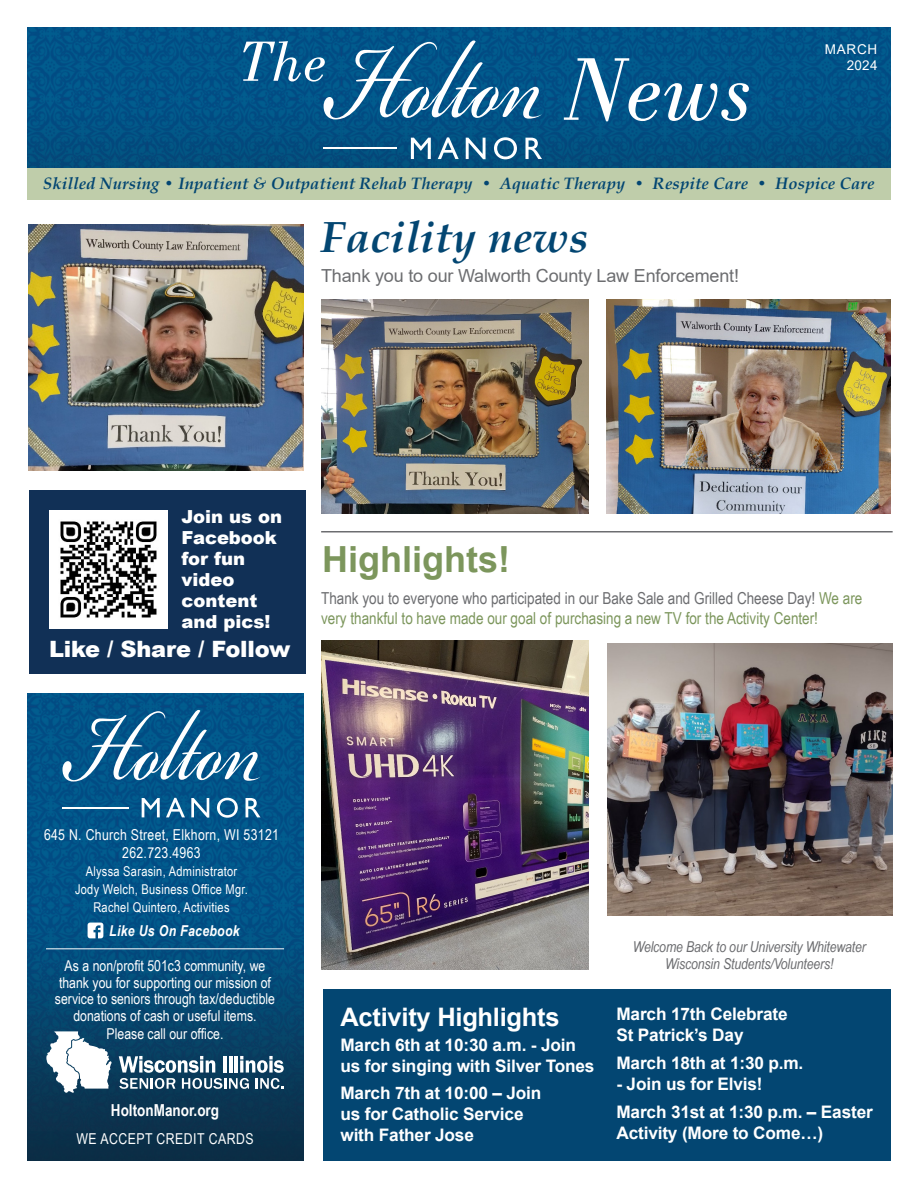
<style>
.page{position:relative;width:918px;height:1188px;background:#fff}
.page>*{position:absolute;margin:0;border:0;box-sizing:border-box;transform-origin:0 0}
.t1{font:italic 94.35px "Bodoni BT";color:#fff}
.t2{font:italic 60px "Bodoni BT";color:#fff}
.t3{font:italic 700 43.5px "Book Antiqua";letter-spacing:.01em;color:#034672}
.t4{font:700 36px "Arial";color:#7c965c}
.t5{font:700 25.5px "Arial";letter-spacing:-.01em;color:#fff}
.t6{font:900 22.5px "Arial";letter-spacing:-.01em;color:#fff}
.t7{font:900 18px/21px "Arial";color:#fff}
.t8{font:18px "Arial";letter-spacing:-.01em;color:#6c6d70}
.t9{font:700 17.25px/21px "Arial";letter-spacing:-.01em;color:#fff}
.t10{font:16.5px/19.5px "Arial Narrow";color:#7c965c}
.t11{font:italic 700 16.5px "Book Antiqua";letter-spacing:.01em;color:#034672}
.t12{font:700 16.5px "Arial Narrow";color:#fff}
.t13{font:15px/16.5px "Arial Narrow";color:#fff;text-align:center}
.text_1{font:italic 15px/16.5px "Arial Narrow";letter-spacing:-.01em;color:#6c6d70;text-align:center}
.t14{font:15px "Arial Narrow";letter-spacing:.02em;color:#fff}
.t15{font:15px "Arial Narrow";letter-spacing:.03em;color:#fff}
.t16{font:italic 700 15px "Arial Narrow";letter-spacing:.02em;color:#fff}
.t17{font:13.5px/18px "Arial Narrow";letter-spacing:.02em;color:#fff;text-align:center}
.t18{font:13.5px/16.5px "Arial";letter-spacing:.055em;color:#fff;text-align:right}
.s1{color:#6c6d70}
</style>
<div class="page">
<div style="left:27px;top:168px;width:864px;height:31px;background:#bfcdaa"></div>
<img style="left:27px;top:28px;width:864px;height:140px">
<svg style="left:324px;top:40px;width:218px;height:79px;background:#32749f"></svg>
<svg style="left:411px;top:138px;width:20px;height:21px"></svg>
<svg style="left:438px;top:137px;width:21px;height:22px"></svg>
<svg style="left:466px;top:138px;width:20px;height:21px"></svg>
<svg style="left:494px;top:137px;width:23px;height:22px"></svg>
<svg style="left:525px;top:138px;width:17px;height:21px"></svg>
<hr style="left:324px;top:148px;width:73px;height:1px;background:#fff">
<img style="left:27px;top:693px;width:276px;height:468px">
<hr style="left:46px;top:948px;width:238px;height:1px;background:#fff">
<svg style="left:88px;top:923px;width:15px;height:15px"></svg>
<svg style="left:119px;top:1056px;width:165px;height:33px"></svg>
<svg style="left:46px;top:1031px;width:66px;height:62px"></svg>
<svg style="left:62px;top:710px;width:199px;height:72px;background:#32749f"></svg>
<svg style="left:142px;top:798px;width:18px;height:19px"></svg>
<svg style="left:166px;top:798px;width:19px;height:19px"></svg>
<svg style="left:191px;top:798px;width:18px;height:20px"></svg>
<svg style="left:217px;top:798px;width:21px;height:20px"></svg>
<svg style="left:246px;top:798px;width:15px;height:19px"></svg>
<hr style="left:63px;top:807px;width:66px;height:1px;background:#fff">
<div style="left:29px;top:491px;width:276px;height:183px;background:#113056"></div>
<img style="left:49px;top:510px;width:118px;height:118px">
<hr style="left:321px;top:531px;width:572px;height:2px;background:#6c6d70">
<img style="left:29px;top:225px;width:274px;height:245px">
<img style="left:321px;top:299px;width:268px;height:215px">
<img style="left:606px;top:299px;width:285px;height:215px">
<div style="left:324px;top:989px;width:567px;height:172px;background:#034672"></div>
<img style="left:607px;top:643px;width:286px;height:273px">
<img style="left:321px;top:641px;width:268px;height:329px">
<p class="t2" style="left:240px;top:25px;width:90px">The</p>
<p class="t1" style="left:566px;top:32px;width:190px">News</p>
<p class="t18" style="left:825px;top:41px;width:54px">MARCH<br>2024</p>
<p class="t11" style="left:43px;top:172px;width:833px">Skilled Nursing • Inpatient &amp; Outpatient Rehab Therapy • Aquatic Therapy • Respite Care • Hospice Care</p>
<p class="t3" style="left:321px;top:207px;width:269px">Facility news</p>
<p class="t8" style="left:321px;top:263px;width:419px">Thank you to our Walworth County Law Enforcement!</p>
<p class="t7" style="left:182px;top:505px;width:102px">Join us on<br>Facebook for fun video content and pics!</p>
<p class="t6" style="left:49px;top:632px;width:243px">Like / Share / Follow</p>
<p class="t4" style="left:322px;top:534px;width:189px">Highlights!</p>
<p class="t10" style="left:321px;top:588px;width:543px"><span class="s1">Thank you to everyone who participated in our Bake Sale and Grilled Cheese Day!</span> We are very thankful to have made our goal of purchasing a new TV for the Activity Center!</p>
<p class="t14" style="left:44px;top:824px;width:236px">645 N. Church Street, Elkhorn, WI 53121</p>
<p class="t14" style="left:122px;top:842px;width:80px">262.723.4963</p>
<p class="t17" style="left:75px;top:862px;width:174px">Alyssa Sarasin, Administrator<br>Jody Welch, Business Office Mgr.<br>Rachel Quintero, Activities</p>
<p class="t16" style="left:109px;top:919px;width:132px">Like Us On Facebook</p>
<p class="t13" style="left:55px;top:957px;width:222px">As a non/profit 501c3 community, we thank you for supporting our mission of service to seniors through tax/deductible donations of cash or useful items.</p>
<p class="t13" style="left:107px;top:1025px;width:118px">Please call our office.</p>
<p class="t12" style="left:111px;top:1098px;width:110px">HoltonManor.org</p>
<p class="t15" style="left:76px;top:1127px;width:179px">WE ACCEPT CREDIT CARDS</p>
<p class="t5" style="left:340px;top:999px;width:221px">Activity Highlights</p>
<p class="t9" style="left:340px;top:1034px;width:256px">March 6th at 10:30 a.m. - Join us for singing with Silver Tones</p>
<p class="t9" style="left:340px;top:1083px;width:203px">March 7th at 10:00 – Join us for Catholic Service with Father Jose</p>
<p class="text_1" style="left:633px;top:939px;width:234px">Welcome Back to our University Whitewater<br>Wisconsin Students/Volunteers!</p>
<p class="t9" style="left:616px;top:1004px;width:173px">March 17th Celebrate<br>St Patrick’s Day</p>
<p class="t9" style="left:616px;top:1052px;width:188px">March 18th at 1:30 p.m.</p>
<p class="t9" style="left:616px;top:1073px;width:148px">- Join us for Elvis!</p>
<p class="t9" style="left:616px;top:1101px;width:258px">March 31st at 1:30 p.m. – Easter<br>Activity (More to Come…)</p>
</div>
